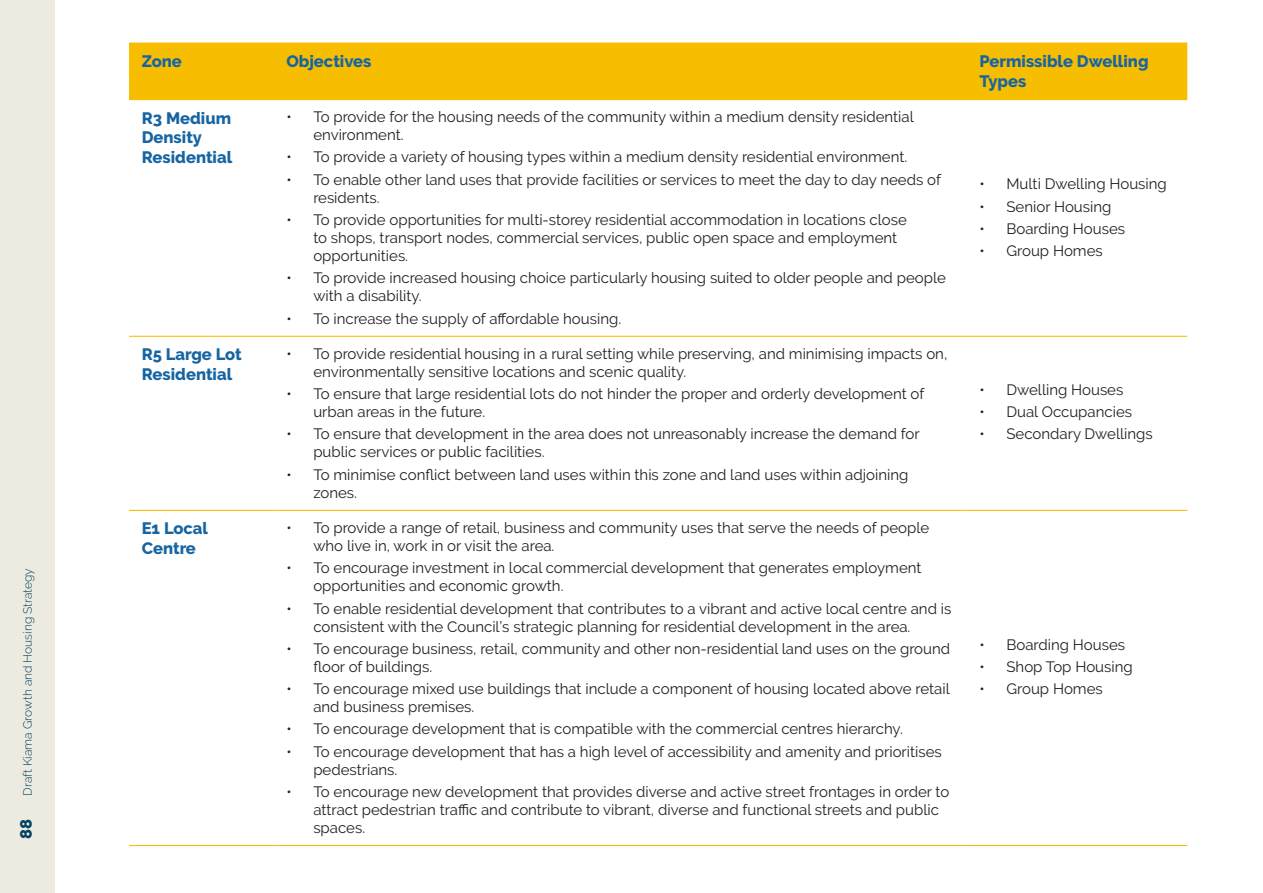
<style>
.page{position:relative;width:1263px;height:893px;background:#fff}
.page>*{position:absolute;margin:0;border:0;box-sizing:border-box;transform-origin:0 0}
.Kiama_H3{font:800 16.5px/19.8px "Raleway";color:#1665a2}
.t1{font:800 16.5px "Raleway";color:#044265}
.t2{font:15px/18px "Raleway";color:#231f20}
.t3{font:300 12px "Raleway";color:#044265}
</style>
<div class="page">
<div style="left:0;top:0;width:54px;height:893px;background:#edebdf"></div>
<div style="left:129px;top:44px;width:1058px;height:55px;background:#f7bd00"></div>
<hr style="left:129px;top:43px;width:145px;height:1px;background:#f7bd00">
<hr style="left:274px;top:43px;width:693px;height:1px;background:#f7bd00">
<hr style="left:967px;top:43px;width:220px;height:1px;background:#f7bd00">
<hr style="left:129px;top:99px;width:145px;height:1px;background:#f7bd00">
<hr style="left:274px;top:99px;width:693px;height:1px;background:#f7bd00">
<hr style="left:967px;top:99px;width:220px;height:1px;background:#f7bd00">
<hr style="left:129px;top:336px;width:145px;height:1px;background:#f7bd00">
<hr style="left:274px;top:336px;width:693px;height:1px;background:#f7bd00">
<hr style="left:967px;top:336px;width:220px;height:1px;background:#f7bd00">
<hr style="left:129px;top:510px;width:145px;height:1px;background:#f7bd00">
<hr style="left:274px;top:510px;width:693px;height:1px;background:#f7bd00">
<hr style="left:967px;top:510px;width:220px;height:1px;background:#f7bd00">
<hr style="left:129px;top:845px;width:145px;height:1px;background:#f7bd00">
<hr style="left:274px;top:845px;width:693px;height:1px;background:#f7bd00">
<hr style="left:967px;top:845px;width:220px;height:1px;background:#f7bd00">
<p class="t3" style="left:21px;top:796px;width:229px;rotate:-90deg">Draft Kiama Growth and Housing Strategy</p>
<p class="t1" style="left:17px;top:839px;width:22px;rotate:-90deg">88</p>
<p class="Kiama_H3" style="left:142px;top:51px;width:42px">Zone</p>
<p class="Kiama_H3" style="left:286px;top:51px;width:87px">Objectives</p>
<p class="Kiama_H3" style="left:979px;top:51px;width:171px">Permissible Dwelling<br>Types</p>
<p class="Kiama_H3" style="left:142px;top:108px;width:92px">R3 Medium<br>Density<br>Residential</p>
<p class="t2" style="left:313px;top:108px;width:602px;text-indent:-27px">• To provide for the housing needs of the community within a medium density residential environment.</p>
<p class="t2" style="left:286px;top:148px;width:622px">• To provide a variety of housing types within a medium density residential environment.</p>
<p class="t2" style="left:313px;top:170px;width:629px;text-indent:-27px">• To enable other land uses that provide facilities or services to meet the day to day needs of residents.</p>
<p class="t2" style="left:313px;top:211px;width:595px;text-indent:-27px">• To provide opportunities for multi-storey residential accommodation in locations close to shops, transport nodes, commercial services, public open space and employment opportunities.</p>
<p class="t2" style="left:313px;top:269px;width:634px;text-indent:-27px">• To provide increased housing choice particularly housing suited to older people and people with a disability.</p>
<p class="t2" style="left:286px;top:309px;width:336px">• To increase the supply of affordable housing.</p>
<p class="t2" style="left:979px;top:175px;width:189px">• Multi Dwelling Housing</p>
<p class="t2" style="left:979px;top:197px;width:133px">• Senior Housing</p>
<p class="t2" style="left:979px;top:220px;width:147px">• Boarding Houses</p>
<p class="t2" style="left:979px;top:242px;width:125px">• Group Homes</p>
<p class="Kiama_H3" style="left:142px;top:345px;width:101px">R5 Large Lot<br>Residential</p>
<p class="t2" style="left:313px;top:345px;width:635px;text-indent:-27px">• To provide residential housing in a rural setting while preserving, and minimising impacts on, environmentally sensitive locations and scenic quality.</p>
<p class="t2" style="left:313px;top:385px;width:612px;text-indent:-27px">• To ensure that large residential lots do not hinder the proper and orderly development of urban areas in the future.</p>
<p class="t2" style="left:313px;top:425px;width:608px;text-indent:-27px">• To ensure that development in the area does not unreasonably increase the demand for public services or public facilities.</p>
<p class="t2" style="left:313px;top:465px;width:596px;text-indent:-27px">• To minimise conflict between land uses within this zone and land uses within adjoining zones.</p>
<p class="Kiama_H3" style="left:142px;top:519px;width:68px">E1 Local<br>Centre</p>
<p class="t2" style="left:313px;top:519px;width:617px;text-indent:-27px">• To provide a range of retail, business and community uses that serve the needs of people who live in, work in or visit the area.</p>
<p class="t2" style="left:313px;top:559px;width:610px;text-indent:-27px">• To encourage investment in local commercial development that generates employment opportunities and economic growth.</p>
<p class="t2" style="left:313px;top:599px;width:640px;text-indent:-27px">• To enable residential development that contributes to a vibrant and active local centre and is consistent with the Council’s strategic planning for residential development in the area.</p>
<p class="t2" style="left:313px;top:639px;width:638px;text-indent:-27px">• To encourage business, retail, community and other non-residential land uses on the ground floor of buildings.</p>
<p class="t2" style="left:313px;top:680px;width:638px;text-indent:-27px">• To encourage mixed use buildings that include a component of housing located above retail and business premises.</p>
<p class="t2" style="left:286px;top:720px;width:618px">• To encourage development that is compatible with the commercial centres hierarchy.</p>
<p class="t2" style="left:313px;top:742px;width:630px;text-indent:-27px">• To encourage development that has a high level of accessibility and amenity and prioritises pedestrians.</p>
<p class="t2" style="left:313px;top:782px;width:637px;text-indent:-27px">• To encourage new development that provides diverse and active street frontages in order to attract pedestrian traffic and contribute to vibrant, diverse and functional streets and public spaces.</p>
<p class="t2" style="left:979px;top:381px;width:145px">• Dwelling Houses</p>
<p class="t2" style="left:979px;top:403px;width:154px">• Dual Occupancies</p>
<p class="t2" style="left:979px;top:425px;width:175px">• Secondary Dwellings</p>
<p class="t2" style="left:979px;top:635px;width:147px">• Boarding Houses</p>
<p class="t2" style="left:979px;top:657px;width:155px">• Shop Top Housing</p>
<p class="t2" style="left:979px;top:680px;width:125px">• Group Homes</p>
</div>
